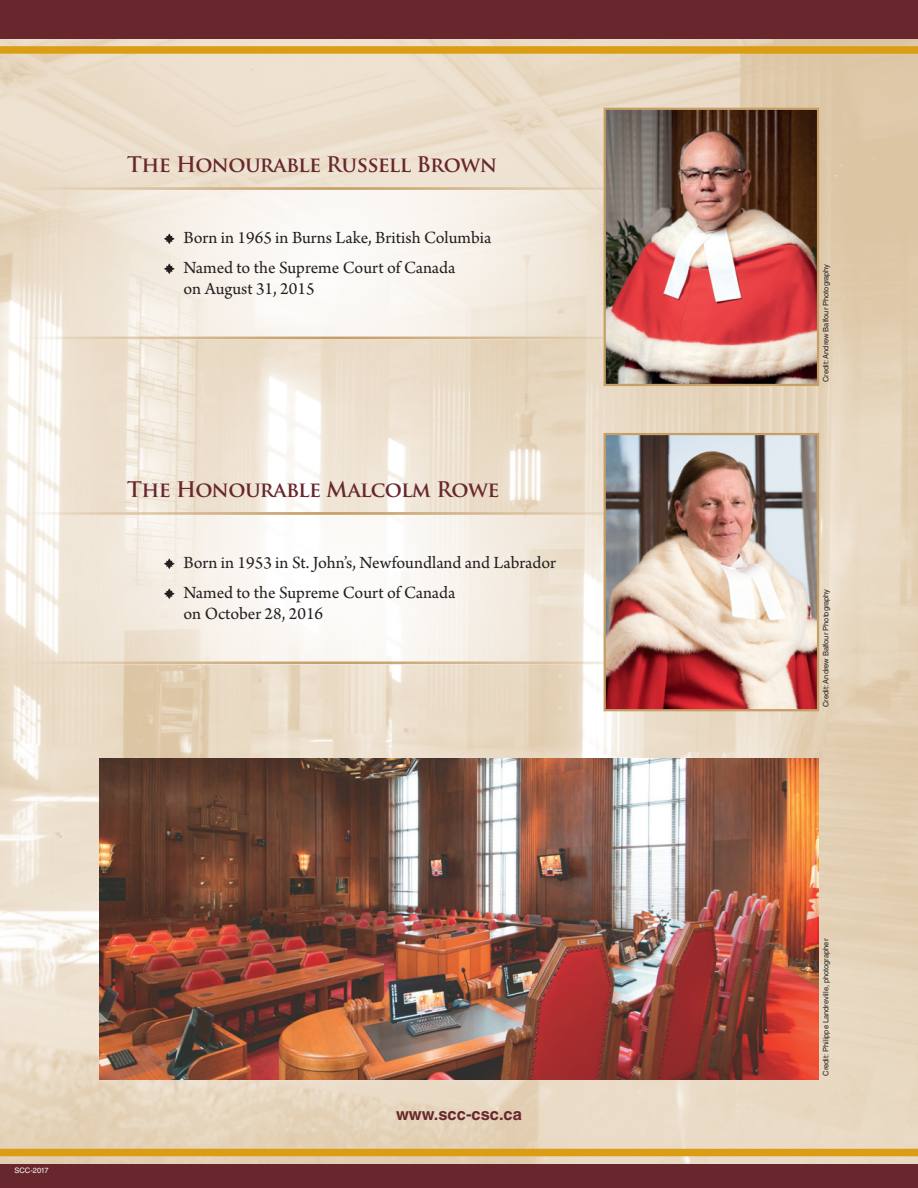
<style>
.page{position:relative;width:918px;height:1188px;background:#fff}
.page>*{position:absolute;margin:0;border:0;box-sizing:border-box;transform-origin:0 0}
.Sub_Title{font:700 21px "Trajan Pro";letter-spacing:-.025em;color:#68272d}
.Body{font:18px/21px "Arno Pro";color:#231f20}
.Body-2{font:700 16.5px "Helvetica LT Std";color:#68272d}
.Body-3{font:7.5px "Helvetica LT Std";color:#231f20}
.Body-4{font:7.5px "Helvetica LT Std";color:#fff}
</style>
<div class="page">
<img style="left:0;top:39px;width:918px;height:1125px">
<svg style="left:26px;top:515px;width:578px;height:146px"></svg>
<hr style="left:26px;top:512px;width:615px;height:3px;background:#c69e67">
<hr style="left:26px;top:661px;width:615px;height:3px;background:#c69e67">
<svg style="left:26px;top:190px;width:578px;height:147px"></svg>
<hr style="left:26px;top:187px;width:615px;height:3px;background:#c69e67">
<hr style="left:26px;top:337px;width:615px;height:2px;background:#c69e67">
<svg style="left:164px;top:558px;width:11px;height:11px"></svg>
<svg style="left:164px;top:588px;width:11px;height:11px"></svg>
<svg style="left:164px;top:233px;width:11px;height:11px"></svg>
<svg style="left:164px;top:263px;width:11px;height:11px"></svg>
<img style="left:99px;top:758px;width:720px;height:322px">
<div style="left:0;top:0;width:918px;height:39px;background:#68272d"></div>
<div style="left:0;top:46px;width:918px;height:8px;background:#db9d14"></div>
<div style="left:0;top:1164px;width:918px;height:24px;background:#68272d"></div>
<div style="left:0;top:1149px;width:918px;height:7px;background:#db9d14"></div>
<img style="left:607px;top:436px;width:209px;height:272px">
<div style="left:604px;top:433px;width:215px;height:278px;border:2px solid #c69e67"></div>
<img style="left:607px;top:111px;width:209px;height:272px">
<div style="left:604px;top:108px;width:215px;height:278px;border:2px solid #c69e67"></div>
<p class="Sub_Title" style="left:127px;top:152px;width:372px">The Honourable Russell Brown</p>
<p class="Body" style="left:183px;top:229px;width:310px">Born in 1965 in Burns Lake, British Columbia</p>
<p class="Body" style="left:183px;top:259px;width:273px">Named to the Supreme Court of Canada on August 31, 2015</p>
<p class="Sub_Title" style="left:127px;top:477px;width:374px">The Honourable Malcolm Rowe</p>
<p class="Body" style="left:183px;top:553px;width:374px">Born in 1953 in St. John’s, Newfoundland and Labrador</p>
<p class="Body" style="left:183px;top:583px;width:273px">Named to the Supreme Court of Canada on October 28, 2016</p>
<p class="Body-4" style="left:15px;top:1166px;width:36px">SCC-2017</p>
<p class="Body-2" style="left:396px;top:1105px;width:127px">www.scc-csc.ca</p>
<p class="Body-3" style="left:822px;top:382px;width:120px;rotate:-90deg">Credit: Andrew Balfour Photography</p>
<p class="Body-3" style="left:822px;top:707px;width:120px;rotate:-90deg">Credit: Andrew Balfour Photography</p>
<p class="Body-3" style="left:822px;top:1076px;width:138px;rotate:-90deg">Credit: Philippe Landreville, photographer</p>
</div>
